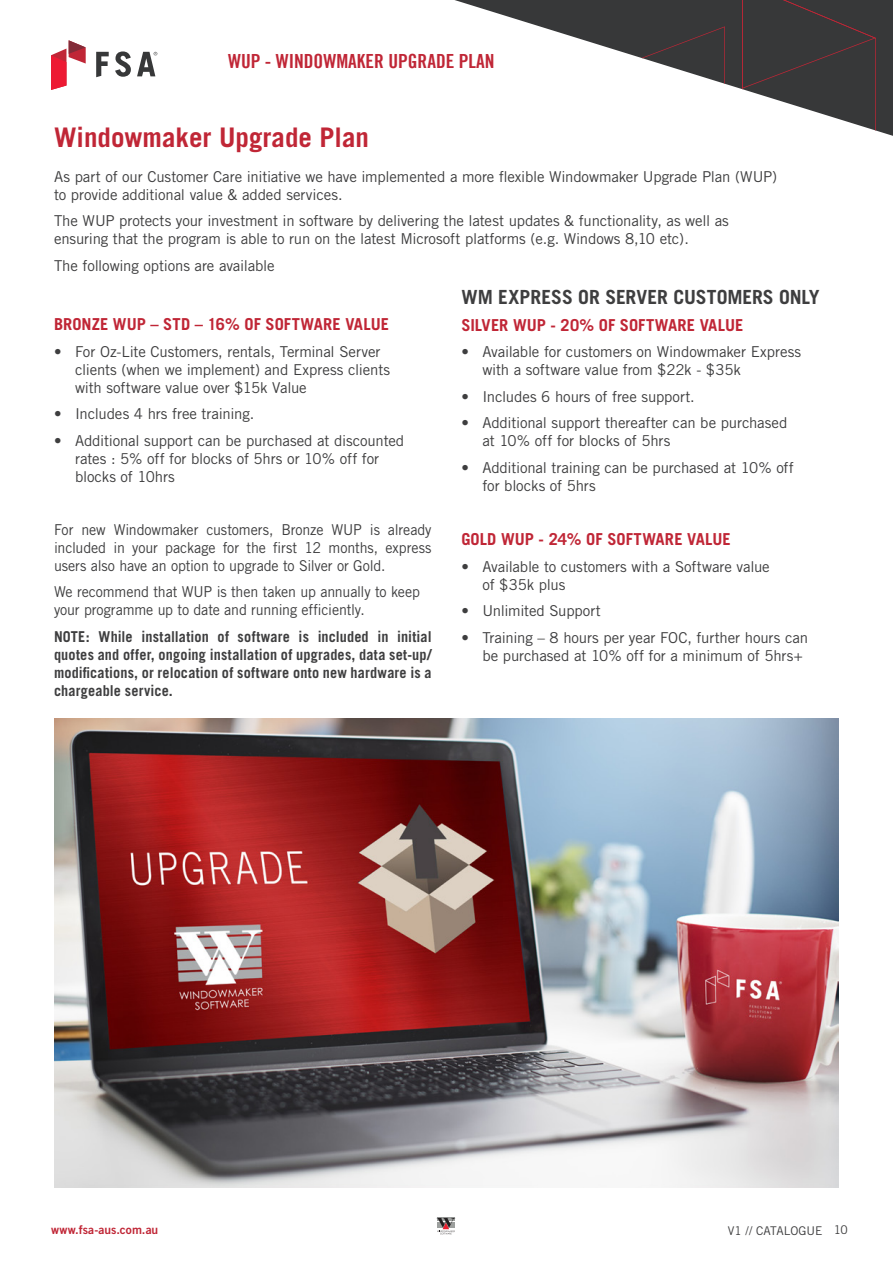
<style>
.page{position:relative;width:893px;height:1263px;background:#fff}
.page>*{position:absolute;margin:0;border:0;box-sizing:border-box;transform-origin:0 0}
.Sub_heads{font:700 27px "Trade Gothic";color:#c02636}
.Copy{font:700 19.5px "Trade Gothic";color:#3e3e3f}
.Small_Sub_heads{font:19.5px "Trade Gothic LT Bold Cond Twenty";color:#c02636}
.Copy-2{font:700 16.5px "Trade Gothic";color:#c02636}
.Copy-3{font:15px/18px "Trade Gothic";letter-spacing:-.01em;color:#3e3e3f}
.Copy-4{font:15px/18px "Trade Gothic";letter-spacing:-.01em;color:#3e3e3f;text-align:justify;scale:.95 1}
.Copy-5{font:700 15px/18px "Trade Gothic";letter-spacing:.015em;color:#3e3e3f;text-align:justify;scale:.95 1}
.t1{font:12px "Trade Gothic Bold Two";letter-spacing:.005em;color:#c02636}
.t2{font:12px "Trade Gothic";letter-spacing:-.01em;color:#3e3e3f}
</style>
<div class="page">
<svg style="left:455px;top:0;width:438px;height:136px"></svg>
<svg style="left:742px;top:0;width:134px;height:131px"></svg>
<svg style="left:641px;top:26px;width:84px;height:58px"></svg>
<svg style="left:51px;top:40px;width:35px;height:50px"></svg>
<svg style="left:115px;top:51px;width:16px;height:26px"></svg>
<svg style="left:96px;top:52px;width:13px;height:25px"></svg>
<svg style="left:137px;top:52px;width:20px;height:24px"></svg>
<svg style="left:437px;top:1217px;width:18px;height:17px"></svg>
<img style="left:54px;top:719px;width:785px;height:468px">
<p class="Small_Sub_heads" style="left:228px;top:49px;width:268px">WUP - WINDOWMAKER UPGRADE PLAN</p>
<p class="Sub_heads" style="left:54px;top:121px;width:317px">Windowmaker Upgrade Plan</p>
<p class="Copy-3" style="left:54px;top:167px;width:725px">As part of our Customer Care initiative we have implemented a more flexible Windowmaker Upgrade Plan (WUP) to provide additional value &amp; added services.</p>
<p class="Copy-3" style="left:54px;top:212px;width:676px">The WUP protects your investment in software by delivering the latest updates &amp; functionality, as well as ensuring that the program is able to run on the latest Microsoft platforms (e.g. Windows 8,10 etc).</p>
<p class="Copy-3" style="left:54px;top:256px;width:222px">The following options are available</p>
<p class="Copy-2" style="left:54px;top:314px;width:337px">BRONZE WUP – STD – 16% OF SOFTWARE VALUE</p>
<p class="Copy-3" style="left:75px;top:342px;width:317px;text-indent:-21px">• For Oz-Lite Customers, rentals, Terminal Server clients (when we implement) and Express clients with software value over $15k Value</p>
<p class="Copy-3" style="left:54px;top:404px;width:202px">• Includes 4 hrs free training.</p>
<p class="Copy-3" style="left:75px;top:431px;width:331px;text-indent:-21px">• Additional support can be purchased at discounted rates : 5% off for blocks of 5hrs or 10% off for blocks of 10hrs</p>
<p class="Copy-4" style="left:54px;top:520px;width:399px">For new Windowmaker customers, Bronze WUP is already included in your package for the first 12 months, express users also have an option to upgrade to Silver or Gold.</p>
<p class="Copy-4" style="left:54px;top:582px;width:387px">We recommend that WUP is then taken up annually to keep your programme up to date and running efficiently.</p>
<p class="Copy-5" style="left:54px;top:627px;width:399px">NOTE: While installation of software is included in initial quotes and offer, ongoing installation of upgrades, data set-up/ modifications, or relocation of software onto new hardware is a chargeable service.</p>
<p class="Copy" style="left:461px;top:285px;width:360px">WM EXPRESS OR SERVER CUSTOMERS ONLY</p>
<p class="Copy-2" style="left:461px;top:314px;width:283px">SILVER WUP - 20% OF SOFTWARE VALUE</p>
<p class="Copy-3" style="left:482px;top:342px;width:320px;text-indent:-21px">• Available for customers on Windowmaker Express with a software value from $22k - $35k</p>
<p class="Copy-3" style="left:461px;top:387px;width:235px">• Includes 6 hours of free support.</p>
<p class="Copy-3" style="left:482px;top:413px;width:306px;text-indent:-21px">• Additional support thereafter can be purchased at 10% off for blocks of 5hrs</p>
<p class="Copy-3" style="left:482px;top:458px;width:313px;text-indent:-21px">• Additional training can be purchased at 10% off for blocks of 5hrs</p>
<p class="Copy-2" style="left:461px;top:529px;width:271px">GOLD WUP - 24% OF SOFTWARE VALUE</p>
<p class="Copy-3" style="left:482px;top:557px;width:289px;text-indent:-21px">• Available to customers with a Software value of $35k plus</p>
<p class="Copy-3" style="left:461px;top:602px;width:141px">• Unlimited Support</p>
<p class="Copy-3" style="left:482px;top:628px;width:327px;text-indent:-21px">• Training – 8 hours per year FOC, further hours can be purchased at 10% off for a minimum of 5hrs+</p>
<p class="t1" style="left:51px;top:1222px;width:109px">www.fsa-aus.com.au</p>
<p class="t2" style="left:728px;top:1223px;width:121px">V1 // CATALOGUE 10</p>
</div>
